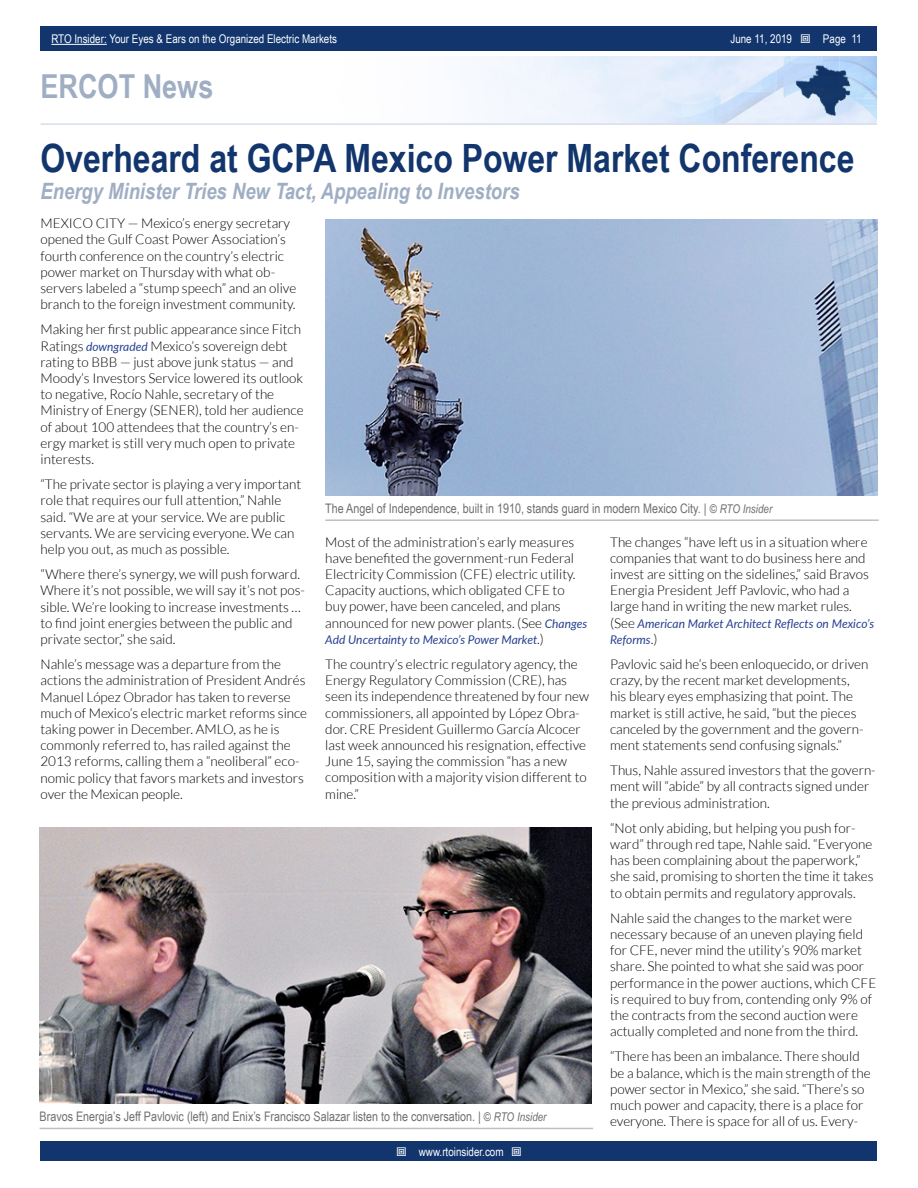
<style>
.page{position:relative;width:918px;height:1188px;background:#fff}
.page>*{position:absolute;margin:0;border:0;box-sizing:border-box;transform-origin:0 0}
.t1{font:700 39px "Arial Narrow";color:#11356c}
.t2{font:700 33px "Arial Narrow";color:#a0aec4}
.t3{font:italic 700 22.5px "Arial Narrow";color:#a0aec4}
.t4{font:300 13.5px/16.2px "Lato";color:#000}
.t5{font:13.2px "Arial Narrow";color:#6d6e71}
.t6{font:italic 12px/16.2px "Lato";color:#25408f}
.t7{font:12px "Arial Narrow";color:#fff}
.s1{font-style:inherit}
.s2{font-weight:400;font-style:italic;font-size:12px;color:#25408f}
.s3{font-style:italic;font-size:12px}
.s4{font-weight:300;font-style:normal;font-size:13.5px;color:#000}
</style>
<div class="page">
<div style="left:41px;top:1142px;width:836px;height:19px;background:#11356c"></div>
<div style="left:41px;top:27px;width:836px;height:24px;background:#11356c"></div>
<hr style="left:51px;top:44px;width:56px;height:1px;background:#fff">
<img style="left:485px;top:56px;width:392px;height:67px">
<hr style="left:40px;top:123px;width:837px;height:2px;background:#d6deec">
<hr style="left:325px;top:519px;width:554px;height:2px;background:#bfbfbf">
<img style="left:325px;top:219px;width:552px;height:276px">
<hr style="left:40px;top:1128px;width:553px;height:1px;background:#bfbfbf">
<img style="left:40px;top:827px;width:552px;height:276px">
<p class="t7" style="left:51px;top:30px;width:287px">RTO Insider: Your Eyes &amp; Ears on the Organized Electric Markets</p>
<p class="t7" style="left:730px;top:30px;width:63px">June 11, <span class="s1">2019</span></p>
<p class="t7" style="left:823px;top:30px;width:40px">Page 11</p>
<h2 class="t2" style="left:40px;top:61px;width:174px">ERCOT News</h2>
<h1 class="t1" style="left:40px;top:129px;width:816px">Overheard at GCPA Mexico Power Market Conference</h1>
<h3 class="t3" style="left:40px;top:174px;width:481px">Energy Minister Tries New Tact, Appealing to Investors</h3>
<p class="t4" style="left:40px;top:215px;width:257px">MEXICO CITY — Mexico’s energy secretary opened the Gulf Coast Power Association’s fourth conference on the country’s electric power market on Thursday with what ob&shy;servers labeled a “stump speech” and an olive branch to the foreign investment community.</p>
<p class="t4" style="left:40px;top:322px;width:265px">Making her first public appearance since Fitch Ratings <span class="s2">downgraded</span> Mexico’s sovereign debt rating to BBB — just above junk status — and Moody’s Investors Service lowered its outlook to negative, Rocío Nahle, secretary of the Ministry of Energy (SENER), told her audience of about 100 attendees that the country’s en&shy;ergy market is still very much open to private interests.</p>
<p class="t4" style="left:41px;top:476px;width:262px">“The private sector is playing a very important role that requires our full attention,” Nahle said. “We are at your service. We are public servants. We are servicing everyone. We can help you out, as much as possible.</p>
<p class="t4" style="left:41px;top:566px;width:266px">“Where there’s synergy, we will push forward.<br>Where it’s not possible, we will say it’s not pos&shy;sible. We’re looking to increase investments … to find joint energies between the public and private sector,” she said.</p>
<p class="t4" style="left:41px;top:656px;width:268px">Nahle’s message was a departure from the actions the administration of President Andrés Manuel López Obrador has taken to reverse much of Mexico’s electric market reforms since taking power in December. AMLO, as he is commonly referred to, has railed against the 2013 reforms, calling them a “neoliberal” eco&shy;nomic policy that favors markets and investors over the Mexican people.</p>
<p class="t5" style="left:325px;top:498px;width:448px">The Angel of Independence, built in 1910, stands guard in modern Mexico City. | <span class="s3">© RTO Insider</span></p>
<p class="t4" style="left:610px;top:534px;width:260px">The changes “have left us in a situation where companies that want to do business here and invest are sitting on the sidelines,” said Bravos Energia President Jeff Pavlovic, who had a large hand in writing the new market rules.</p>
<p class="t6" style="left:610px;top:615px;width:266px"><span class="s4">(See</span> American Market Architect Reflects on Mexico’s<br>Reforms<span class="s4">.)</span></p>
<p class="t4" style="left:610px;top:656px;width:260px">Pavlovic said he’s been enloquecido, or driven crazy, by the recent market developments, his bleary eyes emphasizing that point. The market is still active, he said, “but the pieces canceled by the government and the govern&shy;ment statements send confusing signals.”</p>
<p class="t4" style="left:610px;top:762px;width:267px">Thus, Nahle assured investors that the govern&shy;ment will “abide” by all contracts signed under the previous administration.</p>
<p class="t4" style="left:610px;top:820px;width:265px">“Not only abiding, but helping you push for&shy;ward” through red tape, Nahle said. “Everyone has been complaining about the paperwork,” she said, promising to shorten the time it takes to obtain permits and regulatory approvals.</p>
<p class="t4" style="left:610px;top:910px;width:268px">Nahle said the changes to the market were necessary because of an uneven playing field for CFE, never mind the utility’s 90% market share. She pointed to what she said was poor performance in the power auctions, which CFE is required to buy from, contending only 9% of the contracts from the second auction were actually completed and none from the third.</p>
<p class="t4" style="left:610px;top:1049px;width:262px">“There has been an imbalance. There should be a balance, which is the main strength of the power sector in Mexico,” she said. “There’s so much power and capacity, there is a place for everyone. There is space for all of us. Every-</p>
<p class="t4" style="left:325px;top:534px;width:264px">Most of the administration’s early measures have benefited the government-run Federal Electricity Commission (CFE) electric utility.<br>Capacity auctions, which obligated CFE to buy power, have been canceled, and plans announced for new power plants. (See <span class="s2">Changes</span></p>
<p class="t6" style="left:325px;top:631px;width:220px">Add Uncertainty to Mexico’s Power Market<span class="s4">.)</span></p>
<p class="t4" style="left:325px;top:656px;width:265px">The country’s electric regulatory agency, the Energy Regulatory Commission (CRE), has seen its independence threatened by four new commissioners, all appointed by López Obra&shy;dor. CRE President Guillermo García Alcocer last week announced his resignation, effective June 15, saying the commission “has a new composition with a majority vision different to mine.”</p>
<p class="t5" style="left:40px;top:1107px;width:508px">Bravos Energia’s Jeff Pavlovic (left) and Enix’s Francisco Salazar listen to the conversation. | <span class="s3">© RTO Insider</span></p>
<p class="t7" style="left:419px;top:1143px;width:86px">www.rtoinsider.com</p>
</div>
